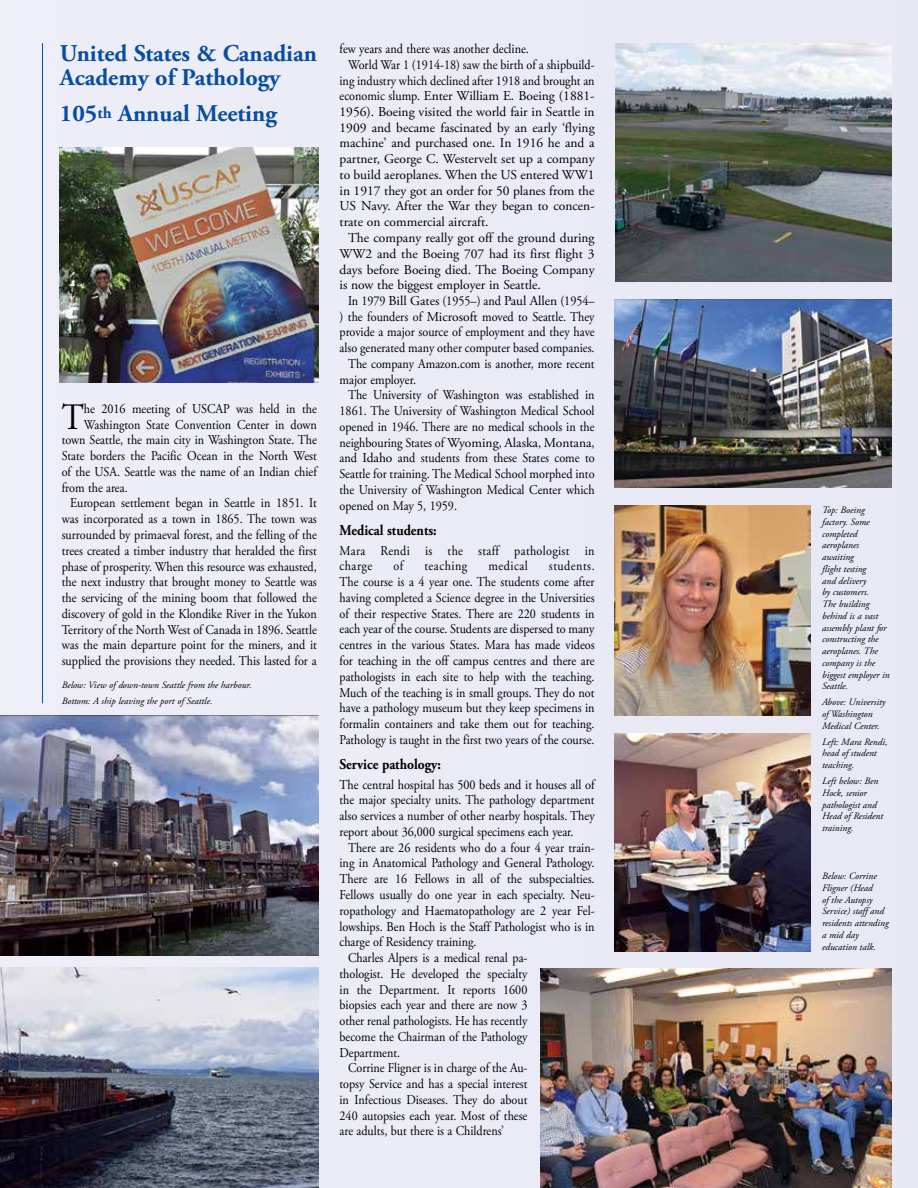
<style>
.page{position:relative;width:918px;height:1188px;background:#ebebf6}
.page>*{position:absolute;margin:0;border:0;box-sizing:border-box;transform-origin:0 0}
.t1{font:37.2px "Adobe Garamond Pro";color:#000;scale:.9 1}
.t2{font:700 24px/24px "Adobe Garamond Pro";color:#084da1}
.t3{font:700 15px "Adobe Garamond Pro";color:#000;scale:.9 1}
.t4{font:13.5px/15.8px "Adobe Garamond Pro";color:#000;text-align:justify;scale:.9 1}
.t5{font:13.5px "Adobe Garamond Pro";color:#000}
.t6{font:13.5px/15.8px "Adobe Garamond Pro";letter-spacing:.025em;color:#000;scale:.9 1}
.t7{font:13.5px "Adobe Garamond Pro";letter-spacing:.04em;color:#000;scale:.9 1}
.t8{font:italic 9.75px/11.7px "Adobe Garamond Pro";color:#000}
.s1{font-size:16.5px}
</style>
<div class="page">
<img style="left:60px;top:147px;width:259px;height:235px">
<img style="left:0;top:716px;width:319px;height:239px">
<img style="left:0;top:968px;width:319px;height:220px">
<img style="left:615px;top:43px;width:276px;height:238px">
<img style="left:540px;top:968px;width:351px;height:220px">
<img style="left:615px;top:299px;width:276px;height:189px">
<img style="left:615px;top:506px;width:195px;height:210px">
<img style="left:615px;top:733px;width:195px;height:219px">
<hr style="left:42px;top:43px;width:1px;height:660px;background:#084da1">
<h2 class="t2" style="left:60px;top:41px;width:259px">United States &amp; Canadian<br>Academy of Pathology</h2>
<h2 class="t2" style="left:60px;top:102px;width:218px">105<span class="s1">th</span> Annual Meeting</h2>
<h1 class="t1" style="left:62px;top:395px;width:26px">T</h1>
<p class="t4" style="left:84px;top:401px;width:260px">he 2016 meeting of USCAP was held in the</p>
<p class="t4" style="left:84px;top:417px;width:260px">Washington State Convention Center in down</p>
<p class="t4" style="left:62px;top:433px;width:285px">town Seattle, the main city in Washington State. The</p>
<p class="t4" style="left:62px;top:449px;width:285px">State borders the Pacific Ocean in the North West</p>
<p class="t4" style="left:62px;top:464px;width:285px">of the USA. Seattle was the name of an Indian chief</p>
<p class="t4" style="left:62px;top:480px;width:75px">from the area.</p>
<p class="t4" style="left:70px;top:496px;width:276px">European settlement began in Seattle in 1851. It</p>
<p class="t4" style="left:62px;top:512px;width:285px">was incorporated as a town in 1865. The town was</p>
<p class="t4" style="left:62px;top:527px;width:285px">surrounded by primaeval forest, and the felling of the</p>
<p class="t4" style="left:62px;top:543px;width:285px">trees created a timber industry that heralded the first</p>
<p class="t4" style="left:62px;top:559px;width:285px">phase of prosperity. When this resource was exhausted,</p>
<p class="t4" style="left:62px;top:575px;width:285px">the next industry that brought money to Seattle was</p>
<p class="t4" style="left:62px;top:590px;width:285px">the servicing of the mining boom that followed the</p>
<p class="t4" style="left:62px;top:606px;width:285px">discovery of gold in the Klondike River in the Yukon</p>
<p class="t4" style="left:62px;top:622px;width:285px">Territory of the North West of Canada in 1896. Seattle</p>
<p class="t4" style="left:62px;top:638px;width:285px">was the main departure point for the miners, and it</p>
<p class="t4" style="left:62px;top:653px;width:285px">supplied the provisions they needed. This lasted for a</p>
<p class="t8" style="left:62px;top:677px;width:192px;line-height:16px">Below: View of down-town Seattle from the harbour.<br>Bottom: A ship leaving the port of Seattle.</p>
<p class="t4" style="left:340px;top:41px;width:212px">few years and there was another decline.</p>
<p class="t4" style="left:348px;top:57px;width:276px">World War 1 (1914-18) saw the birth of a shipbuild-</p>
<p class="t4" style="left:340px;top:73px;width:285px">ing industry which declined after 1918 and brought an</p>
<p class="t4" style="left:340px;top:89px;width:285px">economic slump. Enter William E. Boeing (1881-</p>
<p class="t5" style="left:340px;top:104px;width:257px">1956). Boeing visited the world fair in Seattle in</p>
<p class="t5" style="left:340px;top:119px;width:257px">1909 and became fascinated by an early ‘flying</p>
<p class="t5" style="left:340px;top:135px;width:257px">machine’ and purchased one. In 1916 he and a</p>
<p class="t5" style="left:340px;top:151px;width:257px">partner, George C. Westervelt set up a company</p>
<p class="t5" style="left:340px;top:167px;width:257px">to build aeroplanes. When the US entered WW1</p>
<p class="t5" style="left:340px;top:182px;width:257px">in 1917 they got an order for 50 planes from the</p>
<p class="t5" style="left:340px;top:198px;width:257px">US Navy. After the War they began to concen-</p>
<p class="t5" style="left:340px;top:214px;width:151px">trate on commercial aircraft.</p>
<p class="t5" style="left:348px;top:230px;width:248px">The company really got off the ground during</p>
<p class="t5" style="left:340px;top:245px;width:257px">WW2 and the Boeing 707 had its first flight 3</p>
<p class="t5" style="left:340px;top:261px;width:257px">days before Boeing died. The Boeing Company</p>
<p class="t5" style="left:340px;top:277px;width:203px">is now the biggest employer in Seattle.</p>
<p class="t4" style="left:348px;top:293px;width:276px">In 1979 Bill Gates (1955–) and Paul Allen (1954–</p>
<p class="t4" style="left:340px;top:309px;width:285px">) the founders of Microsoft moved to Seattle. They</p>
<p class="t4" style="left:340px;top:325px;width:285px">provide a major source of employment and they have</p>
<p class="t4" style="left:340px;top:341px;width:285px">also generated many other computer based companies.</p>
<p class="t4" style="left:348px;top:356px;width:276px">The company Amazon.com is another, more recent</p>
<p class="t4" style="left:340px;top:372px;width:87px">major employer.</p>
<p class="t4" style="left:348px;top:388px;width:276px">The University of Washington was established in</p>
<p class="t4" style="left:340px;top:404px;width:285px">1861. The University of Washington Medical School</p>
<p class="t4" style="left:340px;top:419px;width:285px">opened in 1946. There are no medical schools in the</p>
<p class="t4" style="left:340px;top:435px;width:285px">neighbouring States of Wyoming, Alaska, Montana,</p>
<p class="t4" style="left:340px;top:451px;width:285px">and Idaho and students from these States come to</p>
<p class="t4" style="left:340px;top:467px;width:285px">Seattle for training. The Medical School morphed into</p>
<p class="t4" style="left:340px;top:482px;width:285px">the University of Washington Medical Center which</p>
<p class="t4" style="left:340px;top:498px;width:132px">opened on May 5, 1959.</p>
<p class="t3" style="left:340px;top:521px;width:110px">Medical students:</p>
<p class="t6" style="left:340px;top:543px;width:285px">Mara Rendi is the staff pathologist in charge</p>
<p class="t4" style="left:340px;top:559px;width:285px;text-indent:209px">students.<br>The course is a 4 year one. The students come after having completed a Science degree in the Universities of their respective States. There are 220 students in each year of the course. Students are dispersed to many centres in the various States. Mara has made videos for teaching in the off campus centres and there are pathologists in each site to help with the teaching.<br>Much of the teaching is in small groups. They do not have a pathology museum but they keep specimens in formalin containers and take them out for teaching.<br>Pathology is taught in the first two years of the course.</p>
<p class="t3" style="left:340px;top:755px;width:114px">Service pathology:</p>
<p class="t4" style="left:340px;top:777px;width:285px">The central hospital has 500 beds and it houses all of the major specialty units. The pathology department also services a number of other nearby hospitals. They report about 36,000 surgical specimens each year.</p>
<p class="t4" style="left:348px;top:840px;width:276px">There are 26 residents who do a four 4 year train-</p>
<p class="t4" style="left:340px;top:856px;width:285px">ing in Anatomical Pathology and General Pathology.</p>
<p class="t4" style="left:340px;top:872px;width:285px">There are 16 Fellows in all of the subspecialties.</p>
<p class="t4" style="left:340px;top:887px;width:285px">Fellows usually do one year in each specialty. Neu-</p>
<p class="t4" style="left:340px;top:903px;width:285px">ropathology and Haematopathology are 2 year Fel-</p>
<p class="t4" style="left:340px;top:919px;width:285px">lowships. Ben Hoch is the Staff Pathologist who is in</p>
<p class="t4" style="left:340px;top:935px;width:154px">charge of Residency training.</p>
<p class="t4" style="left:348px;top:950px;width:201px">Charles Alpers is a medical renal pa-</p>
<p class="t4" style="left:340px;top:966px;width:210px">thologist. He developed the specialty</p>
<p class="t4" style="left:340px;top:982px;width:210px">in the Department. It reports 1600</p>
<p class="t4" style="left:340px;top:998px;width:210px">biopsies each year and there are now 3</p>
<p class="t4" style="left:340px;top:1013px;width:210px">other renal pathologists. He has recently</p>
<p class="t4" style="left:340px;top:1029px;width:210px">become the Chairman of the Pathology</p>
<p class="t4" style="left:340px;top:1045px;width:69px">Department.</p>
<p class="t4" style="left:348px;top:1061px;width:201px">Corrine Fligner is in charge of the Au-</p>
<p class="t4" style="left:340px;top:1076px;width:210px">topsy Service and has a special interest</p>
<p class="t4" style="left:340px;top:1092px;width:210px">in Infectious Diseases. They do about</p>
<p class="t4" style="left:340px;top:1108px;width:210px">240 autopsies each year. Most of these</p>
<p class="t4" style="left:340px;top:1124px;width:184px">are adults, but there is a Childrens’</p>
<p class="t4" style="left:393px;top:559px;width:13px">of</p>
<p class="t7" style="left:424px;top:558px;width:49px">teaching</p>
<p class="t7" style="left:488px;top:558px;width:45px">medical</p>
<p class="t8" style="left:822px;top:504px;width:69px">Top: Boeing factory. Some completed aeroplanes awaiting<br>flight testing<br>and delivery<br>by customers.<br>The building behind is a vast assembly plant for constructing the aeroplanes. The company is the biggest employer in<br>Seattle.</p>
<p class="t8" style="left:822px;top:697px;width:65px">Above: University of Washington<br>Medical Center.</p>
<p class="t8" style="left:822px;top:736px;width:67px">Left: Mara Rendi, head of student teaching.</p>
<p class="t8" style="left:822px;top:776px;width:63px">Left below: Ben<br>Hock, senior pathologist and<br>Head of Resident training.</p>
<p class="t8" style="left:822px;top:871px;width:68px">Below: Corrine<br>Fligner (Head<br>of the Autopsy<br>Service) staff and residents attending a mid day education talk.</p>
</div>
